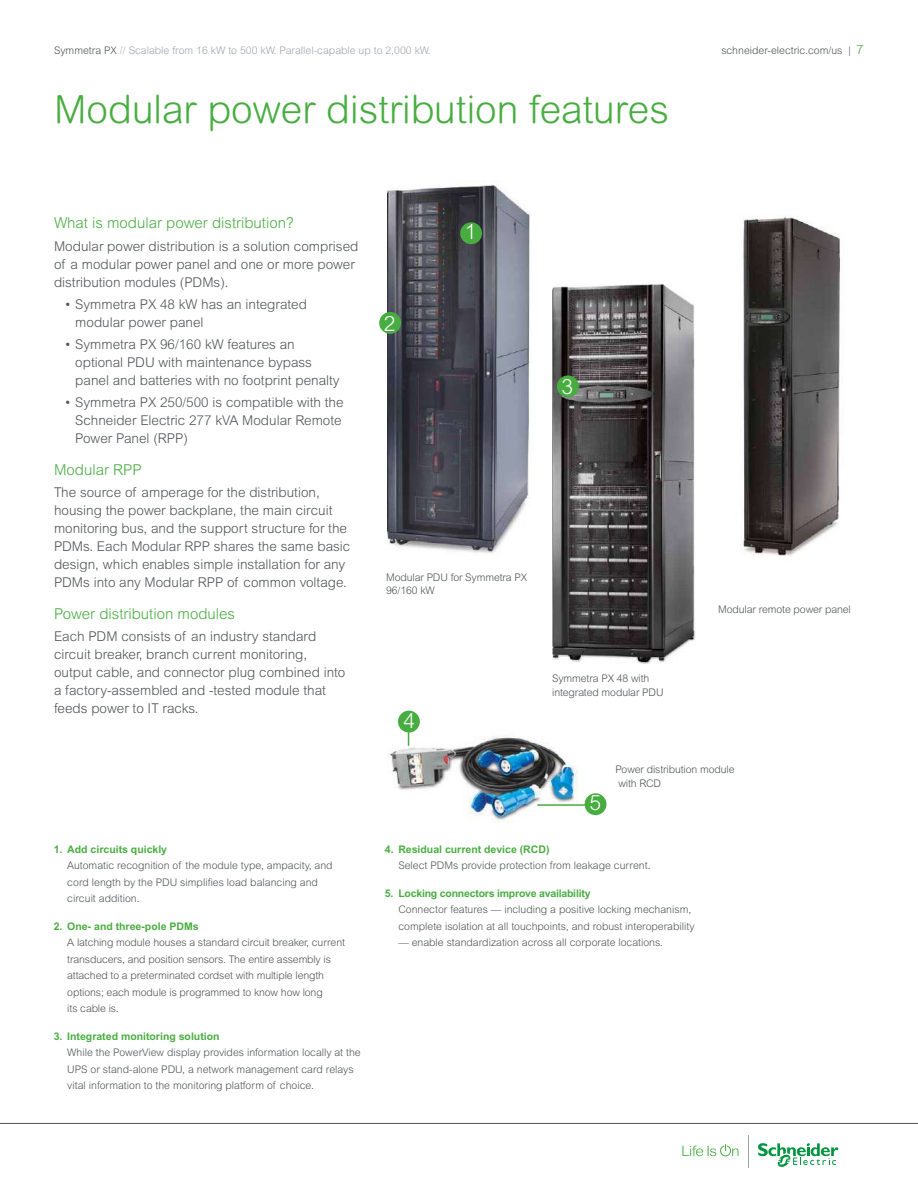
<style>
.page{position:relative;width:918px;height:1188px;background:#fff}
.page>*{position:absolute;margin:0;border:0;box-sizing:border-box;transform-origin:0 0}
.t1{font:300 39px "Arial Rounded MT Std";color:#48ad40}
.t2{font:300 21px "Arial MT Std";color:#fff}
.t3{font:300 15px "Arial MT Std";color:#48ad40}
.t4{font:300 13.5px/18px "Arial MT Std";color:#505456}
.t5{font:300 10.5px/16.5px "Arial MT Std";color:#505456}
.t6{font:700 10.5px "Arial MT Std";color:#48ad40}
.t7{font:300 10.5px "Arial MT Std";color:#9fa4a9}
.t8{font:700 10.5px "Arial MT Std";letter-spacing:-.02em;color:#48ad40}
.s1{color:#505456}
.s2{font-size:12.75px;color:#48ad40}
</style>
<div class="page">
<svg style="left:682px;top:1144px;width:57px;height:12px"></svg>
<svg style="left:758px;top:1143px;width:80px;height:24px"></svg>
<hr style="left:748px;top:1135px;width:1px;height:32px;background:#9fa4a9">
<hr style="left:0;top:1123px;width:918px;height:1px;background:#505456">
<img style="left:387px;top:184px;width:144px;height:369px">
<div style="left:460px;top:222px;width:22px;height:22px;background:#48ad40;border-radius:50%"></div>
<div style="left:379px;top:312px;width:22px;height:22px;background:#48ad40;border-radius:50%"></div>
<img style="left:743px;top:217px;width:97px;height:339px">
<img style="left:552px;top:284px;width:144px;height:380px">
<div style="left:557px;top:375px;width:22px;height:22px;background:#48ad40;border-radius:50%"></div>
<img style="left:387px;top:733px;width:193px;height:89px">
<div style="left:398px;top:711px;width:22px;height:22px;background:#48ad40;border-radius:50%"></div>
<div style="left:585px;top:793px;width:22px;height:22px;background:#48ad40;border-radius:50%"></div>
<svg style="left:408px;top:733px;width:1px;height:13px"></svg>
<hr style="left:537px;top:804px;width:49px;height:2px;background:#48ad40">
<p class="t7" style="left:54px;top:44px;width:378px"><span class="s1">Symmetra PX</span> // Scalable from 16 kW to 500 kW. Parallel-capable up to 2,000 kW.</p>
<p class="t5" style="left:721px;top:42px;width:144px">schneider-electric.com/us | <span class="s2">7</span></p>
<h1 class="t1" style="left:54px;top:87px;width:616px">Modular power distribution features</h1>
<h3 class="t3" style="left:54px;top:215px;width:241px">What is modular power distribution?</h3>
<p class="t4" style="left:54px;top:237px;width:306px">Modular power distribution is a solution comprised of a modular power panel and one or more power distribution modules (PDMs).</p>
<p class="t4" style="left:75px;top:295px;width:233px;text-indent:-11px">• Symmetra PX 48 kW has an integrated modular power panel</p>
<p class="t4" style="left:75px;top:335px;width:266px;text-indent:-11px">• Symmetra PX 96/160 kW features an optional PDU with maintenance bypass panel and batteries with no footprint penalty</p>
<p class="t4" style="left:75px;top:394px;width:270px;text-indent:-11px">• Symmetra PX 250/500 is compatible with the<br>Schneider Electric 277 kVA Modular Remote<br>Power Panel (RPP)</p>
<h3 class="t3" style="left:54px;top:461px;width:89px">Modular RPP</h3>
<p class="t4" style="left:54px;top:483px;width:298px">The source of amperage for the distribution, housing the power backplane, the main circuit monitoring bus, and the support structure for the PDMs. Each Modular RPP shares the same basic design, which enables simple installation for any PDMs into any Modular RPP of common voltage.</p>
<h3 class="t3" style="left:54px;top:605px;width:183px">Power distribution modules</h3>
<p class="t4" style="left:54px;top:627px;width:293px">Each PDM consists of an industry standard circuit breaker, branch current monitoring, output cable, and connector plug combined into a factory-assembled and -tested module that feeds power to IT racks.</p>
<h2 class="t2" style="left:384px;top:311px;width:13px">2</h2>
<h2 class="t2" style="left:465px;top:220px;width:13px">1</h2>
<h2 class="t2" style="left:562px;top:375px;width:13px">3</h2>
<p class="t5" style="left:386px;top:570px;width:143px;line-height:13.5px">Modular PDU for Symmetra PX<br>96/160 kW</p>
<h2 class="t2" style="left:403px;top:709px;width:13px">4</h2>
<p class="t5" style="left:552px;top:672px;width:113px;line-height:13.5px">Symmetra PX 48 with integrated modular PDU</p>
<p class="t5" style="left:718px;top:601px;width:134px">Modular remote power panel</p>
<p class="t6" style="left:54px;top:843px;width:115px">1. Add circuits quickly</p>
<p class="t5" style="left:67px;top:858px;width:267px">Automatic recognition of the module type, ampacity, and cord length by the PDU simplifies load balancing and circuit addition.</p>
<p class="t6" style="left:54px;top:920px;width:146px">2. One- and three-pole PDMs</p>
<p class="t5" style="left:67px;top:935px;width:279px">A latching module houses a standard circuit breaker, current transducers, and position sensors. The entire assembly is attached to a preterminated cordset with multiple length options; each module is programmed to know how long<br>its cable is.</p>
<p class="t6" style="left:54px;top:1030px;width:167px">3. Integrated monitoring solution</p>
<p class="t5" style="left:67px;top:1044px;width:295px">While the PowerView display provides information locally at the<br>UPS or stand-alone PDU, a network management card relays vital information to the monitoring platform of choice.</p>
<h2 class="t2" style="left:589px;top:791px;width:13px">5</h2>
<p class="t5" style="left:616px;top:763px;width:121px;line-height:13.5px">Power distribution module with RCD</p>
<p class="t6" style="left:385px;top:843px;width:166px">4. Residual current device (RCD)</p>
<p class="t5" style="left:398px;top:857px;width:254px">Select PDMs provide protection from leakage current.</p>
<p class="t8" style="left:385px;top:887px;width:207px">5. Locking connectors improve availability</p>
<p class="t5" style="left:398px;top:901px;width:298px">Connector features — including a positive locking mechanism, complete isolation at all touchpoints, and robust interoperability</p>
<p class="t5" style="left:398px;top:934px;width:266px">— enable standardization across all corporate locations.</p>
</div>
